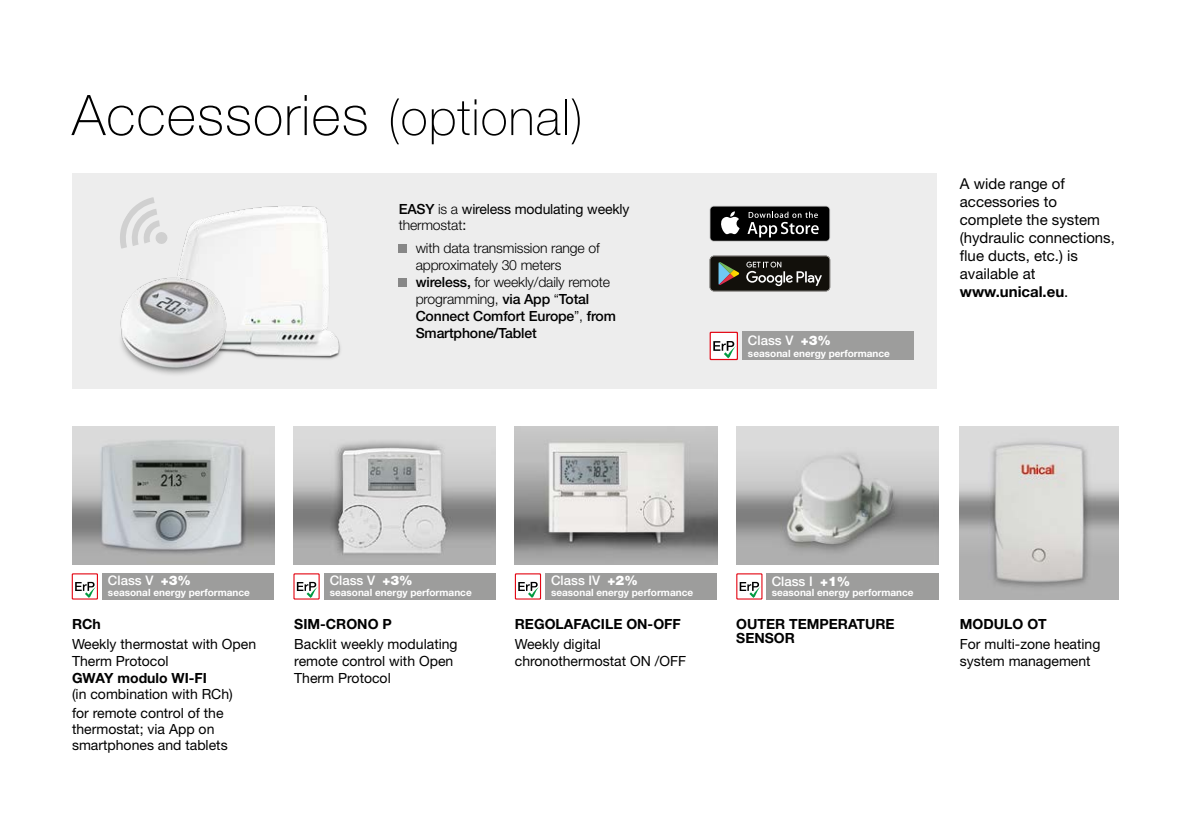
<style>
.page{position:relative;width:1191px;height:823px;background:#fff}
.page>*{position:absolute;margin:0;border:0;box-sizing:border-box;transform-origin:0 0}
.t1{font:100 56px "Helvetica Neue";letter-spacing:.02em;color:#000}
.t2{font:15px/18px "Helvetica Neue";color:#000}
.t3{font:14px/16.8px "Helvetica Neue";color:#000}
.t4{font:300 14px/17px "Helvetica Neue";letter-spacing:-.01em;color:#000}
.t5{font:700 14px/13.6px "Helvetica Neue";color:#000}
.t6{font:500 13.2px "Helvetica Neue";color:#fff}
.t7{font:700 10px "Helvetica Neue";color:#fff}
.s1{font-size:50px}
.s2{font-weight:500}
.s3{font-weight:300}
.s4{font-weight:900}
.s5{font-weight:700}
</style>
<div class="page">
<img style="left:72px;top:426px;width:202px;height:137px">
<div style="left:324px;top:573px;width:172px;height:26px;background:#9d9d9c"></div>
<div style="left:293px;top:573px;width:27px;height:26px;background:#f29096"></div>
<div style="left:294px;top:574px;width:24px;height:24px;background:#fff"></div>
<svg style="left:297px;top:581px;width:21px;height:16px"></svg>
<div style="left:102px;top:573px;width:172px;height:26px;background:#9d9d9c"></div>
<svg style="left:72px;top:573px;width:26px;height:26px"></svg>
<div style="left:73px;top:574px;width:24px;height:24px;background:#fff"></div>
<svg style="left:75px;top:581px;width:22px;height:16px"></svg>
<img style="left:515px;top:426px;width:202px;height:137px">
<div style="left:545px;top:573px;width:172px;height:26px;background:#9d9d9c"></div>
<svg style="left:515px;top:573px;width:26px;height:26px"></svg>
<div style="left:516px;top:574px;width:24px;height:24px;background:#fff"></div>
<svg style="left:518px;top:581px;width:22px;height:16px"></svg>
<img style="left:960px;top:426px;width:159px;height:173px">
<img style="left:736px;top:426px;width:202px;height:137px">
<div style="left:766px;top:573px;width:172px;height:26px;background:#9d9d9c"></div>
<svg style="left:736px;top:573px;width:26px;height:26px"></svg>
<div style="left:737px;top:574px;width:24px;height:24px;background:#fff"></div>
<svg style="left:739px;top:581px;width:22px;height:16px"></svg>
<div style="left:72px;top:173px;width:865px;height:216px;background:#ededed"></div>
<div style="left:399px;top:244px;width:8px;height:8px;background:#878787"></div>
<div style="left:399px;top:278px;width:8px;height:8px;background:#878787"></div>
<svg style="left:709px;top:206px;width:121px;height:35px"></svg>
<div style="left:710px;top:206px;width:119px;height:34px;background:#000;border-radius:3px"></div>
<svg style="left:721px;top:211px;width:18px;height:23px"></svg>
<svg style="left:747px;top:211px;width:71px;height:26px"></svg>
<img style="left:179px;top:206px;width:162px;height:153px">
<img style="left:120px;top:267px;width:122px;height:108px">
<svg style="left:120px;top:197px;width:48px;height:51px"></svg>
<div style="left:742px;top:331px;width:172px;height:29px;background:#9d9d9c"></div>
<svg style="left:709px;top:331px;width:29px;height:29px"></svg>
<div style="left:711px;top:333px;width:25px;height:25px;background:#fff"></div>
<svg style="left:713px;top:341px;width:23px;height:17px"></svg>
<img style="left:293px;top:426px;width:203px;height:137px">
<svg style="left:709px;top:255px;width:121px;height:36px;background:#393933"></svg>
<h1 class="t1" style="left:72px;top:84px;width:512px">Accessories <span class="s1">(optional)</span></h1>
<p class="t3" style="left:399px;top:201px;width:232px;line-height:16px"><span class="s2">EASY</span> <span class="s3">is a</span> wireless modulating weekly <span class="s3">thermostat</span>:</p>
<p class="t4" style="left:416px;top:239px;width:202px">with data transmission range of approximately 30 meters <span class="s2">wireless,</span> for weekly/daily remote programming, <span class="s2">via App</span> “<span class="s2">Total<br>Connect Comfort Europe</span>”, <span class="s2">from<br>Smartphone/Tablet</span></p>
<p class="t6" style="left:748px;top:332px;width:85px">Class V <span class="s4">+3%</span></p>
<p class="t7" style="left:748px;top:347px;width:144px">seasonal energy performance</p>
<p class="t2" style="left:960px;top:174px;width:157px">A wide range of accessories to complete the system (hydraulic connections, flue ducts, etc.) is available at <span class="s5">www.unical.eu</span>.</p>
<p class="t6" style="left:108px;top:572px;width:85px">Class V <span class="s4">+3%</span></p>
<p class="t7" style="left:108px;top:585px;width:144px">seasonal energy performance</p>
<p class="t5" style="left:72px;top:617px;width:30px">RCh</p>
<p class="t3" style="left:72px;top:635px;width:186px">Weekly thermostat with Open<br>Therm Protocol</p>
<p class="t5" style="left:72px;top:670px;width:137px">GWAY modulo WI-FI</p>
<p class="t3" style="left:72px;top:683px;width:162px;line-height:18.8px">(in combination with RCh) for remote control of the</p>
<p class="t3" style="left:72px;top:719px;width:157px;line-height:16px">thermostat; via App on smartphones and tablets</p>
<p class="t6" style="left:330px;top:572px;width:85px">Class V <span class="s4">+3%</span></p>
<p class="t7" style="left:330px;top:585px;width:144px">seasonal energy performance</p>
<p class="t5" style="left:294px;top:617px;width:99px">SIM-CRONO P</p>
<p class="t3" style="left:294px;top:635px;width:165px">Backlit weekly modulating remote control with Open<br>Therm Protocol</p>
<p class="t6" style="left:551px;top:572px;width:88px">Class IV <span class="s4">+2%</span></p>
<p class="t7" style="left:551px;top:585px;width:144px">seasonal energy performance</p>
<p class="t5" style="left:515px;top:617px;width:167px">REGOLAFACILE ON-OFF</p>
<p class="t3" style="left:515px;top:635px;width:173px">Weekly digital chronothermostat ON /OFF</p>
<p class="t6" style="left:771px;top:572px;width:80px">Class I <span class="s4">+1%</span></p>
<p class="t7" style="left:771px;top:585px;width:144px">seasonal energy performance</p>
<p class="t5" style="left:736px;top:617px;width:160px">OUTER TEMPERATURE<br>SENSOR</p>
<p class="t5" style="left:960px;top:617px;width:88px">MODULO OT</p>
<p class="t3" style="left:960px;top:635px;width:142px">For multi-zone heating system management</p>
</div>
